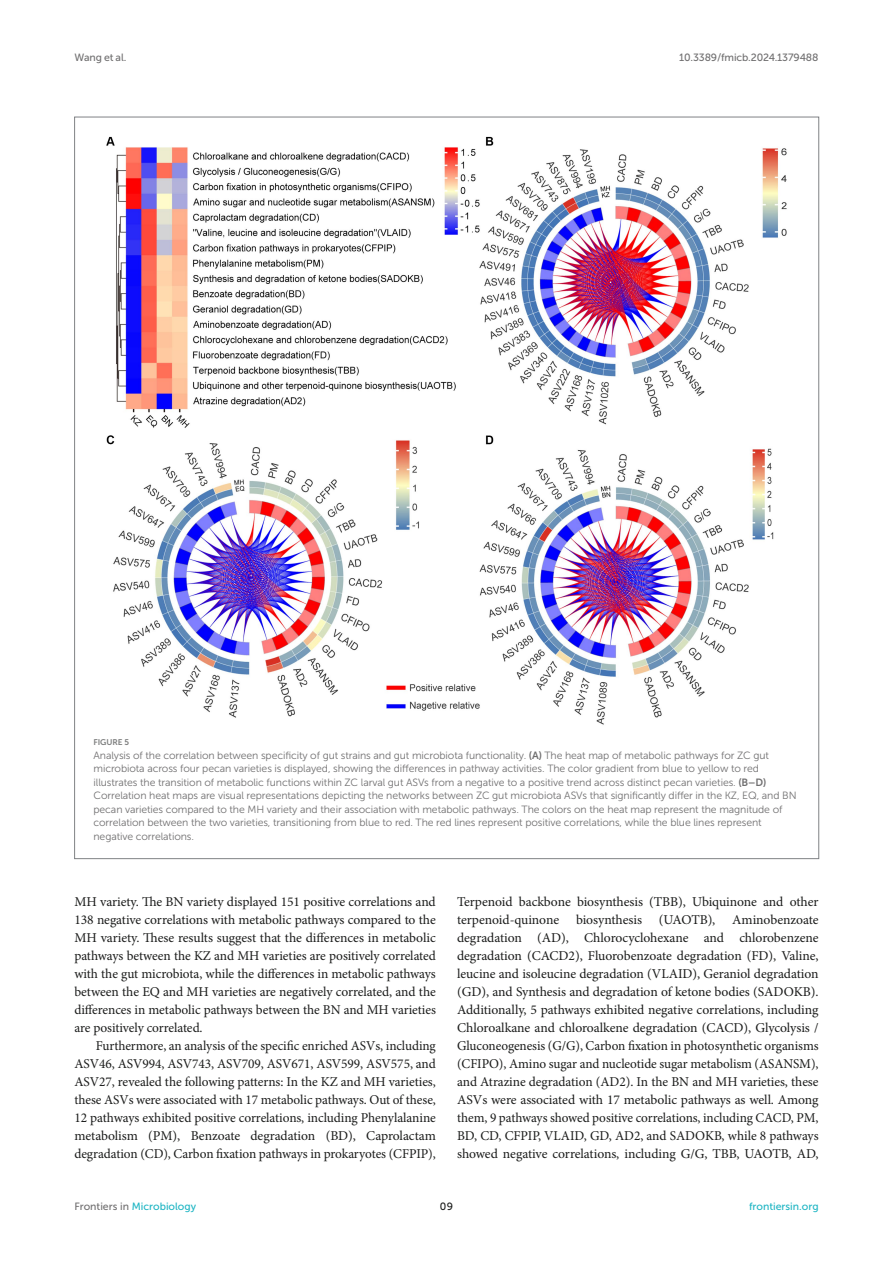
<style>
.page{position:relative;width:893px;height:1263px;background:#fff}
.page>*{position:absolute;margin:0;border:0;box-sizing:border-box;transform-origin:0 0}
.TEXT{font:13.5px/18px "Minion Pro";letter-spacing:-.005em;color:#1b1c1b;text-align:justify}
.TEXT_FLUSH{font:13.5px/18px "Minion Pro";letter-spacing:-.005em;color:#1b1c1b;text-align:justify}
.FIG_LEG{font:10.5px/13.5px "Museo Sans 300";letter-spacing:-.01em;color:#706f70}
.t1{font:10.5px "Museo Sans 500";color:#1db5c3}
.t2{font:10.5px "Museo Sans 500";letter-spacing:-.015em;color:#706f70}
.t3{font:10.5px "Museo Sans 500";color:#1b1c1b}
.FIG_HD{font:8.25px "Museo Sans 700";letter-spacing:-.01em;color:#7e7f7f}
.s1{font-family:"Museo Sans 700"}
.s2{color:#706f70}
</style>
<div class="page">
<img style="left:106px;top:136px;width:681px;height:589px">
<p class="t2" style="left:74px;top:51px;width:53px">Wang et al.</p>
<p class="t2" style="left:679px;top:51px;width:141px">10.3389/fmicb.2024.1379488</p>
<p class="FIG_HD" style="left:94px;top:738px;width:37px">FIGURE 5</p>
<p class="FIG_LEG" style="left:94px;top:748px;width:705px">Analysis of the correlation between specificity of gut strains and gut microbiota functionality. <span class="s1">(A)</span> The heat map of metabolic pathways for ZC gut microbiota across four pecan varieties is displayed, showing the differences in pathway activities. The color gradient from blue to yellow to red illustrates the transition of metabolic functions within ZC larval gut ASVs from a negative to a positive trend across distinct pecan varieties. <span class="s1">(B–D)<br></span>Correlation heat maps are visual representations depicting the networks between ZC gut microbiota ASVs that significantly differ in the KZ, EQ, and BN pecan varieties compared to the MH variety and their association with metabolic pathways. The colors on the heat map represent the magnitude of correlation between the two varieties, transitioning from blue to red. The red lines represent positive correlations, while the blue lines represent negative correlations.</p>
<p class="TEXT_FLUSH" style="left:74px;top:893px;width:363px">MH variety. The BN variety displayed 151 positive correlations and 138 negative correlations with metabolic pathways compared to the MH variety. These results suggest that the differences in metabolic pathways between the KZ and MH varieties are positively correlated with the gut microbiota, while the differences in metabolic pathways between the EQ and MH varieties are negatively correlated, and the differences in metabolic pathways between the BN and MH varieties are positively correlated.</p>
<p class="TEXT" style="left:74px;top:1037px;width:363px;text-indent:21px">Furthermore, an analysis of the specific enriched ASVs, including ASV46, ASV994, ASV743, ASV709, ASV671, ASV599, ASV575, and ASV27, revealed the following patterns: In the KZ and MH varieties, these ASVs were associated with 17 metabolic pathways. Out of these, 12 pathways exhibited positive correlations, including Phenylalanine metabolism (PM), Benzoate degradation (BD), Caprolactam degradation (CD), Carbon fixation pathways in prokaryotes (CFPIP),</p>
<p class="TEXT" style="left:457px;top:893px;width:363px">Terpenoid backbone biosynthesis (TBB), Ubiquinone and other terpenoid-quinone biosynthesis (UAOTB), Aminobenzoate degradation (AD), Chlorocyclohexane and chlorobenzene degradation (CACD2), Fluorobenzoate degradation (FD), Valine, leucine and isoleucine degradation (VLAID), Geraniol degradation (GD), and Synthesis and degradation of ketone bodies (SADOKB).<br>Additionally, 5 pathways exhibited negative correlations, including Chloroalkane and chloroalkene degradation (CACD), Glycolysis / Gluconeogenesis (G/G), Carbon fixation in photosynthetic organisms (CFIPO), Amino sugar and nucleotide sugar metabolism (ASANSM), and Atrazine degradation (AD2). In the BN and MH varieties, these ASVs were associated with 17 metabolic pathways as well. Among them, 9 pathways showed positive correlations, including CACD, PM, BD, CD, CFPIP, VLAID, GD, AD2, and SADOKB, while 8 pathways showed negative correlations, including G/G, TBB, UAOTB, AD,</p>
<p class="t1" style="left:74px;top:1200px;width:123px"><span class="s2">Frontiers in</span> Microbiology</p>
<p class="t3" style="left:440px;top:1200px;width:15px">09</p>
<p class="t1" style="left:749px;top:1200px;width:71px">frontiersin.org</p>
</div>
